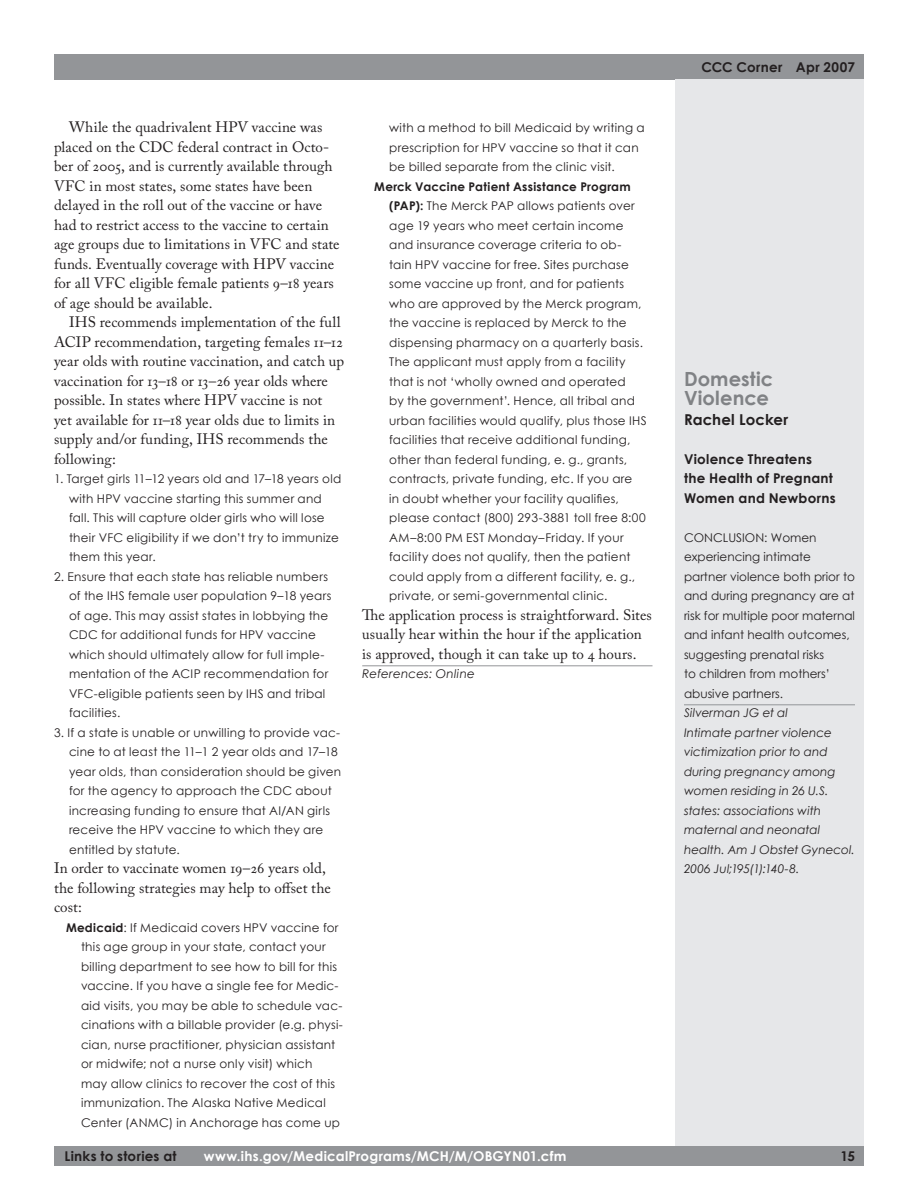
<style>
.page{position:relative;width:918px;height:1188px;background:#fff}
.page>*{position:absolute;margin:0;border:0;box-sizing:border-box;transform-origin:0 0}
._1-head__century_got{font:700 19.5px/19.5px "Century Gothic";letter-spacing:.005em;color:#808285}
._2-body_p2{font:15px/19.5px "Adobe Caslon Pro";letter-spacing:.005em;color:#231f20}
._2-body_p1{font:15px/19.5px "Adobe Caslon Pro";letter-spacing:.005em;color:#231f20}
._1-head_3{font:700 15px "Century Gothic";letter-spacing:.005em;color:#231f20}
._1-head_sub1-space_b{font:700 13.5px/19.5px "Century Gothic";letter-spacing:.015em;color:#231f20}
.t1{font:700 13.5px "Century Gothic";letter-spacing:.015em;color:#fff}
._2-body_bullet_2{font:12px/19.5px "Century Gothic";letter-spacing:.02em;color:#231f20}
._2-body_bullet_1{font:12px/19.5px "Century Gothic";letter-spacing:.02em;color:#231f20}
._3-ref_line{font:italic 12px/19.5px "Century Gothic";letter-spacing:.005em;color:#231f20}
._8-sidebar{font:12px/19.5px "Century Gothic";color:#231f20}
.s1{font-weight:700}
</style>
<div class="page">
<div style="left:54px;top:54px;width:810px;height:26px;background:#939598"></div>
<div style="left:54px;top:1146px;width:810px;height:20px;background:#939598"></div>
<div style="left:675px;top:80px;width:189px;height:1066px;background:#e6e7e9"></div>
<hr style="left:362px;top:666px;width:290px;height:1px;background:#939598">
<hr style="left:684px;top:705px;width:171px;height:1px;background:#939598">
<p class="_2-body_p2" style="left:54px;top:117px;width:287px;text-indent:15px">While the quadrivalent HPV vaccine was placed on the CDC federal contract in Octo&shy;ber of 2005, and is currently available through VFC in most states, some states have been delayed in the roll out of the vaccine or have had to restrict access to the vaccine to certain age groups due to limitations in VFC and state funds. Eventually coverage with HPV vaccine for all VFC eligible female patients 9–18 years of age should be available.</p>
<p class="_2-body_p2" style="left:54px;top:312px;width:292px;text-indent:15px">IHS recommends implementation of the full ACIP recommendation, targeting females 11–12 year olds with routine vaccination, and catch up vaccination for 13–18 or 13–26 year olds where possible. In states where HPV vaccine is not<br>yet available for 11–18 year olds due to limits in supply and/or funding, IHS recommends the following:</p>
<p class="_2-body_bullet_1" style="left:69px;top:469px;width:274px;text-indent:-15px">1. Target girls 11–12 years old and 17–18 years old with HPV vaccine starting this summer and fall. This will capture older girls who will lose their VFC eligibility if we don’t try to immunize them this year.</p>
<p class="_2-body_bullet_1" style="left:69px;top:566px;width:264px;text-indent:-15px">2. Ensure that each state has reliable numbers of the IHS female user population 9–18 years of age. This may assist states in lobbying the CDC for additional funds for HPV vaccine which should ultimately allow for full imple&shy;mentation of the ACIP recommendation for VFC-eligible patients seen by IHS and tribal facilities.</p>
<p class="_2-body_bullet_1" style="left:69px;top:722px;width:274px;text-indent:-15px">3. If a state is unable or unwilling to provide vac&shy;cine to at least the 11–1 2 year olds and 17–18 year olds, than consideration should be given for the agency to approach the CDC about increasing funding to ensure that AI/AN girls receive the HPV vaccine to which they are entitled by statute.</p>
<p class="_2-body_p1" style="left:54px;top:858px;width:278px">In order to vaccinate women 19–26 years old, the following strategies may help to offset the cost:</p>
<p class="_2-body_bullet_2" style="left:81px;top:917px;width:263px;text-indent:-15px"><span class="s1">Medicaid</span>: If Medicaid covers HPV vaccine for this age group in your state, contact your billing department to see how to bill for this vaccine. If you have a single fee for Medic&shy;aid visits, you may be able to schedule vac&shy;cinations with a billable provider (e.g. physi&shy;cian, nurse practitioner, physician assistant or midwife; not a nurse only visit) which<br>may allow clinics to recover the cost of this immunization. The Alaska Native Medical Center (ANMC) in Anchorage has come up</p>
<p class="_2-body_bullet_2" style="left:389px;top:118px;width:257px">with a method to bill Medicaid by writing a prescription for HPV vaccine so that it can be billed separate from the clinic visit.</p>
<p class="_2-body_bullet_2" style="left:389px;top:176px;width:259px;text-indent:-15px"><span class="s1">Merck Vaccine Patient Assistance Program (PAP):</span> The Merck PAP allows patients over age 19 years who meet certain income and insurance coverage criteria to ob&shy;tain HPV vaccine for free. Sites purchase some vaccine up front, and for patients who are approved by the Merck program, the vaccine is replaced by Merck to the dispensing pharmacy on a quarterly basis.<br>The applicant must apply from a facility that is not ‘wholly owned and operated<br>by the government’. Hence, all tribal and urban facilities would qualify, plus those IHS facilities that receive additional funding, other than federal funding, e. g., grants, contracts, private funding, etc. If you are<br>in doubt whether your facility qualifies, please contact (800) 293-3881 toll free 8:00<br>AM–8:00 PM EST Monday–Friday. If your facility does not qualify, then the patient could apply from a different facility, e. g., private, or semi-governmental clinic.</p>
<p class="_2-body_p1" style="left:362px;top:605px;width:291px">The application process is straightforward. Sites usually hear within the hour if the application is approved, though it can take up to 4 hours.</p>
<p class="_3-ref_line" style="left:362px;top:664px;width:114px">References: Online</p>
<p class="_1-head_sub1-space_b" style="left:64px;top:1146px;width:114px">Links to stories at</p>
<p class="t1" style="left:204px;top:1146px;width:364px">www.ihs.gov/MedicalPrograms/MCH/M/OBGYN 01.cfm</p>
<p class="_1-head_sub1-space_b" style="left:701px;top:57px;width:155px">CCC Corner Apr 2007</p>
<p class="_1-head__century_got" style="left:684px;top:368px;width:91px">Domestic<br>Violence</p>
<p class="_1-head_3" style="left:684px;top:408px;width:106px">Rachel Locker</p>
<p class="_1-head_sub1-space_b" style="left:684px;top:448px;width:153px">Violence Threatens the H ealth of Pregnant<br>Women and Newborns</p>
<p class="_8-sidebar" style="left:684px;top:527px;width:173px">CONCLUSION: Women experiencing intimate partner violence both prior to and during pregnancy are at risk for multiple poor maternal and infant health outcomes, suggesting prenatal risks<br>to children from mothers’ abusive partners.</p>
<p class="_3-ref_line" style="left:684px;top:703px;width:172px">Silverman JG et al<br>Intimate partner violence victimization prior to and during pregnancy among women residing in 26 U.S. states: associations with maternal and neonatal health. Am J Obstet Gynecol.<br>2006 Jul;195(1):140-8.</p>
<p class="_1-head_sub1-space_b" style="left:840px;top:1146px;width:16px">15</p>
</div>
